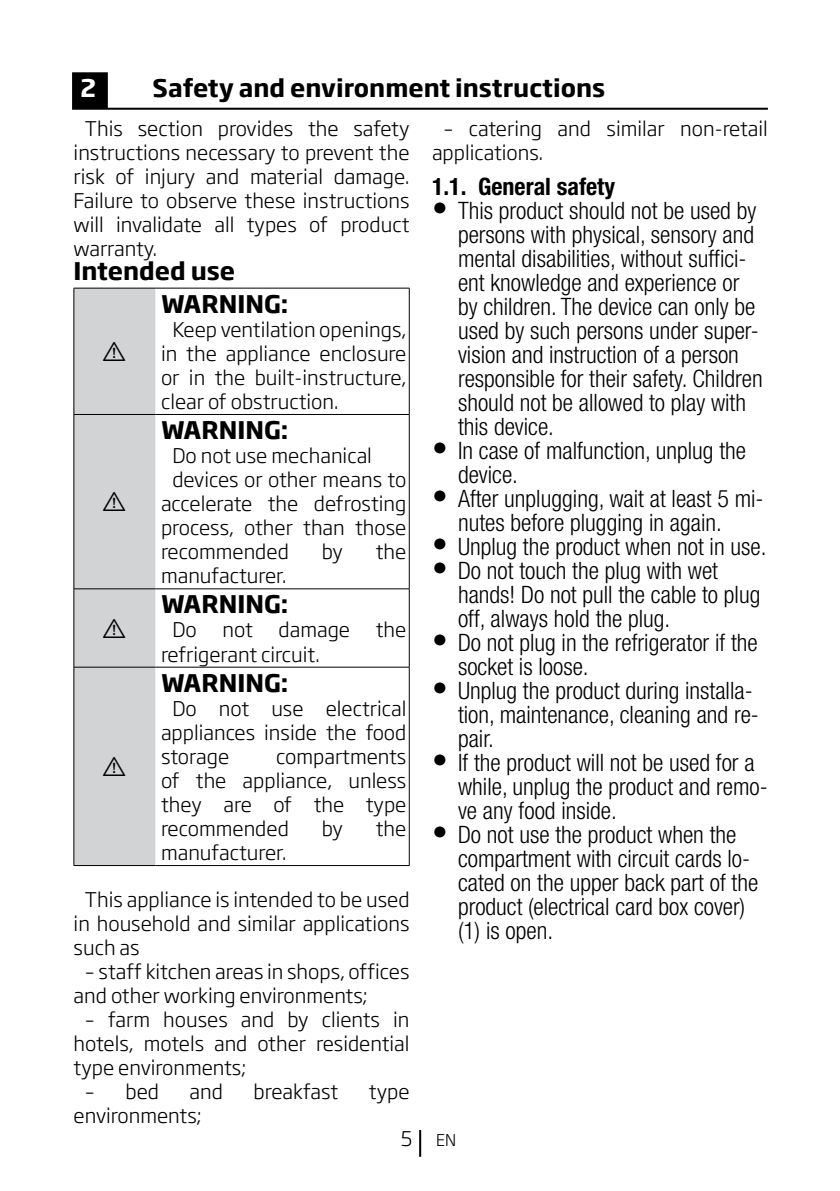
<style>
.page{position:relative;width:840px;height:1191px;background:#fff}
.page>*{position:absolute;margin:0;border:0;box-sizing:border-box;transform-origin:0 0}
.t1{font:300 condensed 24px/24px "Helvetica Neue LT Pro";color:#000}
.t2{font:700 24px "Soho Gothic Pro";color:#000}
.t3{font:700 condensed 24px "Helvetica Neue LT Pro";color:#000}
.t4{font:24px "ZIWARNUN";color:#000}
.t5{font:300 20px/24px "Soho Gothic Pro";color:#000;text-align:justify}
.t6{font:300 16px "Soho Gothic Pro";color:#000}
.s1{color:#fff}
.s2{font-family:"Soho Gothic Pro";font-weight:500;font-stretch:normal;font-size:30px}
.s3{font-size:20px}
</style>
<div class="page">
<hr style="left:419px;top:1130px;width:2px;height:26px;background:#000">
<div style="left:73px;top:73px;width:34px;height:34px;background:#000"></div>
<div style="left:72px;top:72px;width:36px;height:36px;border:2px solid #000"></div>
<hr style="left:72px;top:108px;width:695px;height:2px;background:#000">
<div style="left:74px;top:289px;width:81px;height:576px;background:#d1d3d4"></div>
<hr style="left:74px;top:288px;width:81px;height:1px;background:#000">
<hr style="left:73px;top:288px;width:1px;height:126px;background:#000">
<hr style="left:155px;top:288px;width:254px;height:1px;background:#000">
<hr style="left:408px;top:288px;width:1px;height:126px;background:#000">
<hr style="left:74px;top:414px;width:81px;height:1px;background:#000">
<hr style="left:73px;top:415px;width:1px;height:173px;background:#000">
<hr style="left:155px;top:414px;width:254px;height:1px;background:#000">
<hr style="left:408px;top:415px;width:1px;height:173px;background:#000">
<hr style="left:74px;top:588px;width:81px;height:1px;background:#000">
<hr style="left:73px;top:589px;width:1px;height:78px;background:#000">
<hr style="left:155px;top:588px;width:254px;height:1px;background:#000">
<hr style="left:408px;top:589px;width:1px;height:78px;background:#000">
<hr style="left:74px;top:667px;width:81px;height:1px;background:#000">
<hr style="left:73px;top:667px;width:1px;height:198px;background:#000">
<hr style="left:155px;top:667px;width:254px;height:1px;background:#000">
<hr style="left:408px;top:667px;width:1px;height:198px;background:#000">
<hr style="left:74px;top:865px;width:81px;height:1px;background:#000">
<hr style="left:155px;top:865px;width:254px;height:1px;background:#000">
<p class="t2" style="left:80px;top:69px;width:526px"><span class="s1">2</span>. Safety and environment instructions</p>
<p class="t5" style="left:74px;top:115px;width:337px;text-indent:11px">This section provides the safety instructions necessary to prevent the risk of injury and material damage.<br>Failure to observe these instructions will invalidate all types of product warranty.</p>
<p class="t2" style="left:74px;top:252px;width:163px">Intended use</p>
<p class="t5" style="left:432px;top:115px;width:337px;text-indent:11px">– catering and similar non-retail applications.</p>
<p class="t3" style="left:432px;top:172px;width:184px">1.1. General safety</p>
<p class="t1" style="left:458px;top:198px;width:306px;text-indent:-26px"><span class="s2">•</span> This product should not be used by persons with physical, sensory and mental disabilities, without suffici&shy;ent knowledge and experience or by children. The device can only be used by such persons under super&shy;vision and instruction of a person responsible for their safety. Children should not be allowed to play with this device.</p>
<p class="t1" style="left:458px;top:438px;width:289px;text-indent:-26px"><span class="s2">•</span> In case of malfunction, unplug the device.</p>
<p class="t1" style="left:458px;top:486px;width:307px;text-indent:-26px"><span class="s2">•</span> After unplugging, wait at least 5 mi&shy;nutes before plugging in again.</p>
<p class="t1" style="left:432px;top:534px;width:336px"><span class="s2">•</span> Unplug the product when not in use.</p>
<p class="t1" style="left:458px;top:558px;width:303px;text-indent:-26px"><span class="s2">•</span> Do not touch the plug with wet hands! Do not pull the cable to plug off, always hold the plug.</p>
<p class="t1" style="left:458px;top:630px;width:301px;text-indent:-26px"><span class="s2">•</span> Do not plug in the refrigerator if the socket is loose.</p>
<p class="t1" style="left:458px;top:678px;width:302px;text-indent:-26px"><span class="s2">•</span> Unplug the product during installa&shy;tion, maintenance, cleaning and re&shy;pair.</p>
<p class="t1" style="left:458px;top:750px;width:311px;text-indent:-26px"><span class="s2">•</span> If the product will not be used for a while, unplug the product and remo&shy;ve any food inside.</p>
<p class="t1" style="left:458px;top:822px;width:301px;text-indent:-26px"><span class="s2">•</span> Do not use the product when the compartment with circuit cards lo&shy;cated on the upper back part of the product (electrical card box cover) (1) is open.</p>
<p class="t2" style="left:161px;top:285px;width:129px">WARNING:</p>
<p class="t5" style="left:161px;top:316px;width:247px;text-indent:11px">Keep ventilation openings, in the appliance enclosure or in the built-instructure, clear of obstruction.</p>
<p class="t4" style="left:103px;top:338px;width:25px">A</p>
<p class="t2" style="left:161px;top:411px;width:129px">WARNING:</p>
<p class="t5" style="left:172px;top:442px;width:201px">Do not use mechanical</p>
<p class="t5" style="left:172px;top:466px;width:235px">devices or other means to</p>
<p class="t5" style="left:161px;top:490px;width:247px">accelerate the defrosting</p>
<p class="t5" style="left:161px;top:514px;width:247px">process, other than those</p>
<p class="t5" style="left:161px;top:538px;width:129px">recommended</p>
<p class="t5" style="left:321px;top:538px;width:23px">by</p>
<p class="t5" style="left:375px;top:538px;width:32px">the</p>
<p class="t5" style="left:161px;top:562px;width:127px">manufacturer.</p>
<p class="t4" style="left:103px;top:489px;width:25px">A</p>
<p class="t2" style="left:161px;top:585px;width:129px">WARNING:</p>
<p class="t5" style="left:172px;top:617px;width:26px">Do</p>
<p class="t5" style="left:222px;top:617px;width:32px">not</p>
<p class="t5" style="left:278px;top:617px;width:73px">damage</p>
<p class="t5" style="left:375px;top:617px;width:32px">the</p>
<p class="t5" style="left:161px;top:641px;width:160px">refrigerant circuit.</p>
<p class="t4" style="left:103px;top:615px;width:25px">A</p>
<p class="t2" style="left:161px;top:664px;width:129px">WARNING:</p>
<p class="t5" style="left:161px;top:695px;width:247px;text-indent:11px">Do not use electrical appliances inside the food storage</p>
<p class="t5" style="left:161px;top:743px;width:247px;text-indent:115px">compartments of the appliance, unless they are of the type recommended</p>
<p class="t4" style="left:103px;top:753px;width:25px">A</p>
<p class="t5" style="left:321px;top:815px;width:23px">by</p>
<p class="t5" style="left:375px;top:815px;width:32px">the</p>
<p class="t5" style="left:161px;top:839px;width:127px">manufacturer.</p>
<p class="t5" style="left:74px;top:886px;width:337px;text-indent:11px">This appliance is intended to be used in household and similar applications such as</p>
<p class="t5" style="left:74px;top:958px;width:337px;text-indent:11px">– staff kitchen areas in shops, offices and other working environments;</p>
<p class="t5" style="left:74px;top:1006px;width:337px;text-indent:11px">– farm houses and by clients in hotels, motels and other residential type environments;</p>
<p class="t5" style="left:85px;top:1078px;width:76px">– bed</p>
<p class="t5" style="left:189px;top:1078px;width:35px">and</p>
<p class="t5" style="left:253px;top:1078px;width:86px">breakfast</p>
<p class="t5" style="left:369px;top:1078px;width:42px">type</p>
<p class="t5" style="left:74px;top:1102px;width:129px">environments;</p>
<p class="t6" style="left:400px;top:1127px;width:57px"><span class="s3">5</span> EN</p>
</div>
